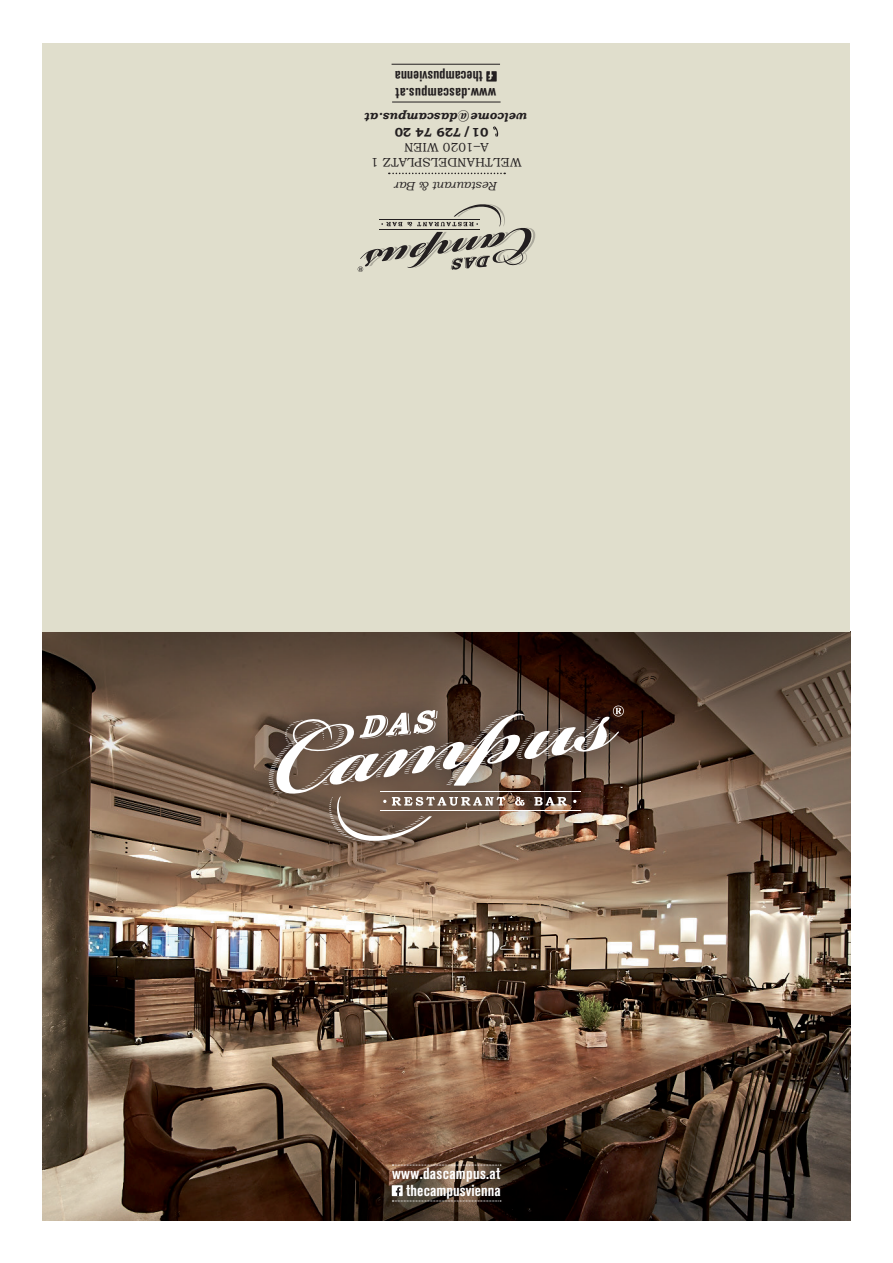
<style>
.page{position:relative;width:893px;height:1263px;background:#fff}
.page>*{position:absolute;margin:0;border:0;box-sizing:border-box;transform-origin:0 0}
.t1{font:700 condensed 15.9px/17px "Akzidenz Grotesk BE";letter-spacing:.005em;color:#fff;text-align:right}
.t2{font:700 condensed 14.7px/16.5px "Akzidenz Grotesk BE";letter-spacing:.005em;color:#231f20;text-align:right}
.t3{font:12.45px/14.9px "Bookman Old Style";letter-spacing:.005em;color:#231f20;text-align:center}
.t4{font:italic 700 12.45px "Bookman Old Style";letter-spacing:.005em;color:#231f20}
.t5{font:700 12.45px "Bookman Old Style";letter-spacing:.005em;color:#231f20}
.t6{font:italic 12.15px "Bookman Old Style";color:#231f20}
</style>
<div class="page">
<img style="left:43px;top:631px;width:807px;height:589px">
<div style="left:43px;top:43px;width:807px;height:588px;background:#e0decc"></div>
<div style="left:392px;top:1185px;width:11px;height:11px;background:#fff"></div>
<svg style="left:392px;top:1165px;width:109px;height:1px"></svg>
<svg style="left:392px;top:1187px;width:109px;height:15px;background:#53473d"></svg>
<div style="left:238px;top:676px;width:415px;height:196px;background:#231f20;opacity:.6"></div>
<svg style="left:269px;top:705px;width:355px;height:136px;background:#816f63"></svg>
<svg style="left:486px;top:71px;width:11px;height:11px"></svg>
<hr style="left:392px;top:102px;width:109px;height:1px;background:#231f20">
<hr style="left:392px;top:64px;width:108px;height:1px;background:#231f20">
<svg style="left:389px;top:173px;width:116px;height:1px"></svg>
<svg style="left:493px;top:126px;width:5px;height:11px"></svg>
<svg style="left:358px;top:204px;width:177px;height:68px"></svg>
<p class="t2" style="left:496px;top:101px;width:103px;rotate:-180deg">www.dascampus.at thecampusvienna</p>
<p class="t4" style="left:528px;top:125px;width:164px;rotate:-180deg">welcome@dascampus.at</p>
<p class="t5" style="left:489px;top:140px;width:95px;rotate:-180deg">01/ 729 74 20</p>
<p class="t3" style="left:522px;top:169px;width:152px;rotate:-180deg">WELTHANDELSPLATZ 1<br>A–1020 WIEN</p>
<p class="t6" style="left:498px;top:193px;width:104px;rotate:-180deg">Restaurant &amp; Bar</p>
<p class="t1" style="left:392px;top:1165px;width:110px">www.dascampus.at thecampusvienna</p>
</div>
